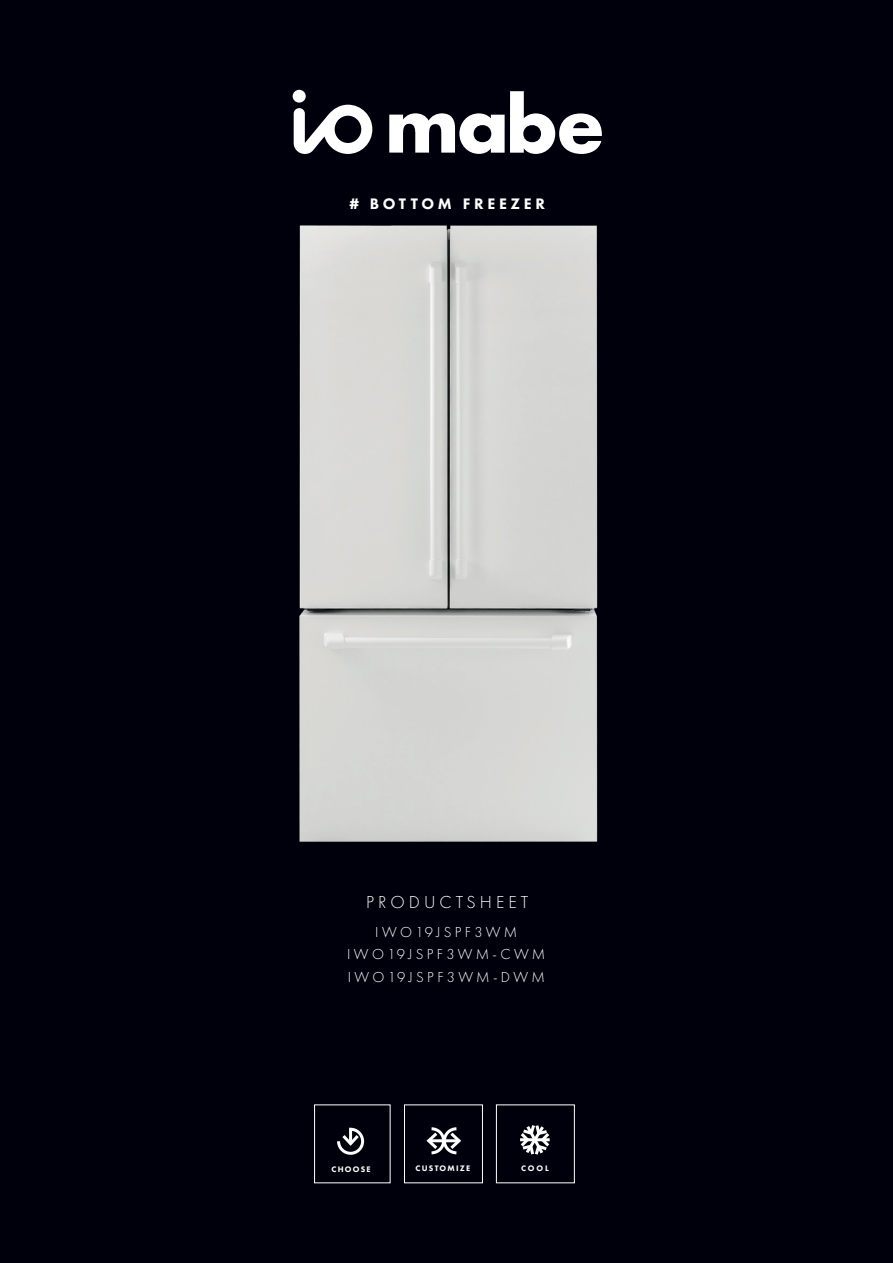
<style>
.page{position:relative;width:893px;height:1263px;background:#00000d}
.page>*{position:absolute;margin:0;border:0;box-sizing:border-box;transform-origin:0 0}
.t1{font:300 18px "Futura PT";letter-spacing:.225em;color:#fff}
.t2{font:800 15.75px "Futura PT";letter-spacing:.235em;color:#fff}
.t3{font:300 15px/22.5px "Futura PT";letter-spacing:.225em;color:#fff;text-align:center}
.t4{font:800 8.25px "Futura PT";letter-spacing:.15em;color:#fff}
</style>
<div class="page">
<svg style="left:337px;top:1127px;width:28px;height:28px"></svg>
<div style="left:404px;top:1104px;width:79px;height:79px;border:1px solid #fff"></div>
<svg style="left:426px;top:1127px;width:36px;height:28px"></svg>
<div style="left:496px;top:1104px;width:79px;height:79px;border:1px solid #fff"></div>
<svg style="left:520px;top:1125px;width:30px;height:30px"></svg>
<img style="left:299px;top:225px;width:299px;height:617px">
<svg style="left:293px;top:90px;width:309px;height:64px"></svg>
<p class="t2" style="left:349px;top:194px;width:197px"># BOTTOM FREEZER</p>
<p class="t1" style="left:366px;top:891px;width:164px">PRODUCTSHEET</p>
<p class="t3" style="left:347px;top:920px;width:200px">IWO19JSPF3WM<br>IWO19JSPF3WM-CWM<br>IWO19JSPF3WM-DWM</p>
<p class="t4" style="left:331px;top:1164px;width:41px">CHOOSE</p>
<p class="t4" style="left:416px;top:1163px;width:56px">CUSTOMIZE</p>
<p class="t4" style="left:521px;top:1163px;width:29px">COOL</p>
</div>
